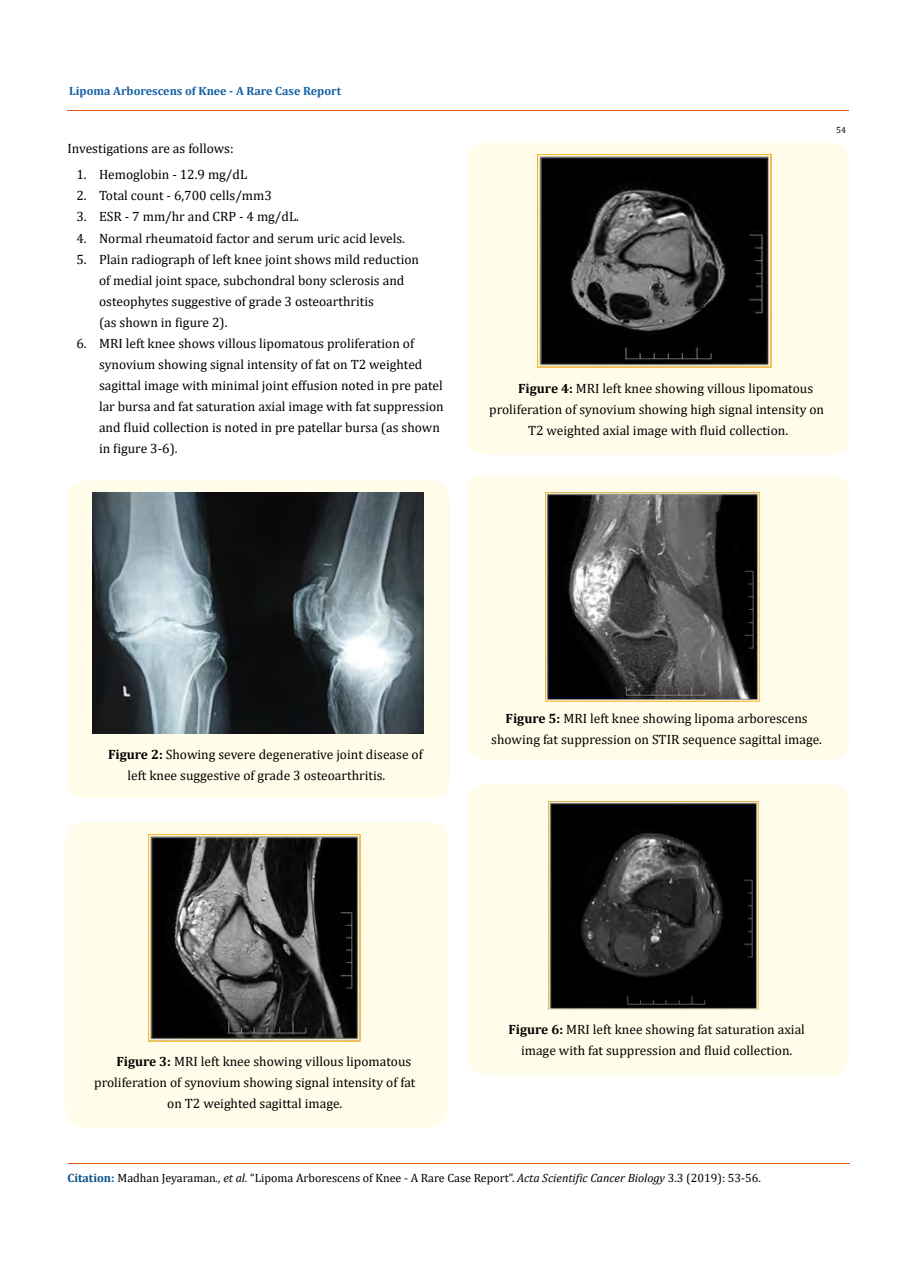
<style>
.page{position:relative;width:917px;height:1262px;background:#fff}
.page>*{position:absolute;margin:0;border:0;box-sizing:border-box;transform-origin:0 0}
.t1{font:13.5px/21px "Cambria";color:#000}
.t2{font:12px "Cambria";color:#000}
.t3{font:700 12px "Cambria";color:#1560a6}
.t4{font:9px "Cambria";color:#000}
.s1{font-weight:700}
.s2{font-weight:700;color:#035089}
.s3{font-style:italic}
</style>
<div class="page">
<hr style="left:67px;top:111px;width:782px;height:1px;background:#e05d1a">
<div style="left:67px;top:480px;width:382px;height:318px;background:#fffde9;border-radius:18px"></div>
<img style="left:93px;top:492px;width:330px;height:241px">
<div style="left:65px;top:822px;width:382px;height:305px;background:#fffde9;border-radius:18px"></div>
<img style="left:148px;top:834px;width:212px;height:207px">
<div style="left:467px;top:143px;width:382px;height:311px;background:#fffde9;border-radius:18px"></div>
<img style="left:537px;top:154px;width:234px;height:213px">
<div style="left:467px;top:475px;width:382px;height:285px;background:#fffde9;border-radius:18px"></div>
<img style="left:545px;top:492px;width:214px;height:210px">
<div style="left:467px;top:784px;width:382px;height:291px;background:#fffde9;border-radius:18px"></div>
<img style="left:548px;top:801px;width:211px;height:208px">
<hr style="left:68px;top:1163px;width:781px;height:1px;background:#e05d1a">
<p class="t3" style="left:69px;top:83px;width:273px">Lipoma Arborescens of Knee - A Rare Case Report</p>
<p class="t1" style="left:68px;top:138px;width:167px">Investigations are as follows:</p>
<p class="t1" style="left:76px;top:164px;width:172px">1. Hemoglobin - 12.9 mg/dL</p>
<p class="t1" style="left:76px;top:185px;width:197px">2. Total count - 6,700 cells/mm3</p>
<p class="t1" style="left:76px;top:206px;width:224px">3. ESR - 7 mm/hr and CRP - 4 mg/dL.</p>
<p class="t1" style="left:76px;top:227px;width:330px">4. Normal rheumatoid factor and serum uric acid levels.</p>
<p class="t1" style="left:99px;top:248px;width:321px;text-indent:-23px">5. Plain radiograph of left knee joint shows mild reduction of medial joint space, subchondral bony sclerosis and osteophytes suggestive of grade 3 osteoarthritis<br>(as shown in figure 2).</p>
<p class="t1" style="left:99px;top:332px;width:346px;text-indent:-23px">6. MRI left knee shows villous lipomatous proliferation of synovium showing signal intensity of fat on T2 weighted sagittal image with minimal joint effusion noted in pre patel lar bursa and fat saturation axial image with fat suppression and fluid collection is noted in pre patellar bursa (as shown in figure 3-6).</p>
<p class="t4" style="left:836px;top:124px;width:11px">54</p>
<p class="t1" style="left:518px;top:377px;width:296px"><span class="s1">Figure 4:</span> MRI left knee showing villous lipomatous</p>
<p class="t1" style="left:489px;top:398px;width:336px">proliferation of synovium showing high signal intensity on</p>
<p class="t1" style="left:528px;top:419px;width:261px">T2 weighted axial image with fluid collection.</p>
<p class="t1" style="left:127px;top:744px;width:297px;text-indent:-19px"><span class="s1">Figure 2:</span> Showing severe degenerative joint disease of left knee suggestive of grade 3 osteoarthritis.</p>
<p class="t1" style="left:491px;top:708px;width:332px;text-align:center"><span class="s1">Figure 5:</span> MRI left knee showing lipoma arborescens showing fat suppression on STIR sequence sagittal image.</p>
<p class="t1" style="left:116px;top:1050px;width:296px"><span class="s1">Figure 3:</span> MRI left knee showing villous lipomatous</p>
<p class="t1" style="left:94px;top:1071px;width:323px">proliferation of synovium showing signal intensity of fat</p>
<p class="t1" style="left:167px;top:1092px;width:177px">on T2 weighted sagittal image.</p>
<p class="t1" style="left:508px;top:1018px;width:298px;text-align:center"><span class="s1">Figure 6:</span> MRI left knee showing fat saturation axial image with fat suppression and fluid collection.</p>
<p class="t2" style="left:68px;top:1171px;width:694px"><span class="s2">Citation:</span> Madhan Jeyaraman<span class="s3">., et al.</span> “Lipoma Arborescens of Knee - A Rare Case Report”. <span class="s3">Acta Scientific Cancer Biology</span> 3.3 (2019): 53-56.</p>
</div>
